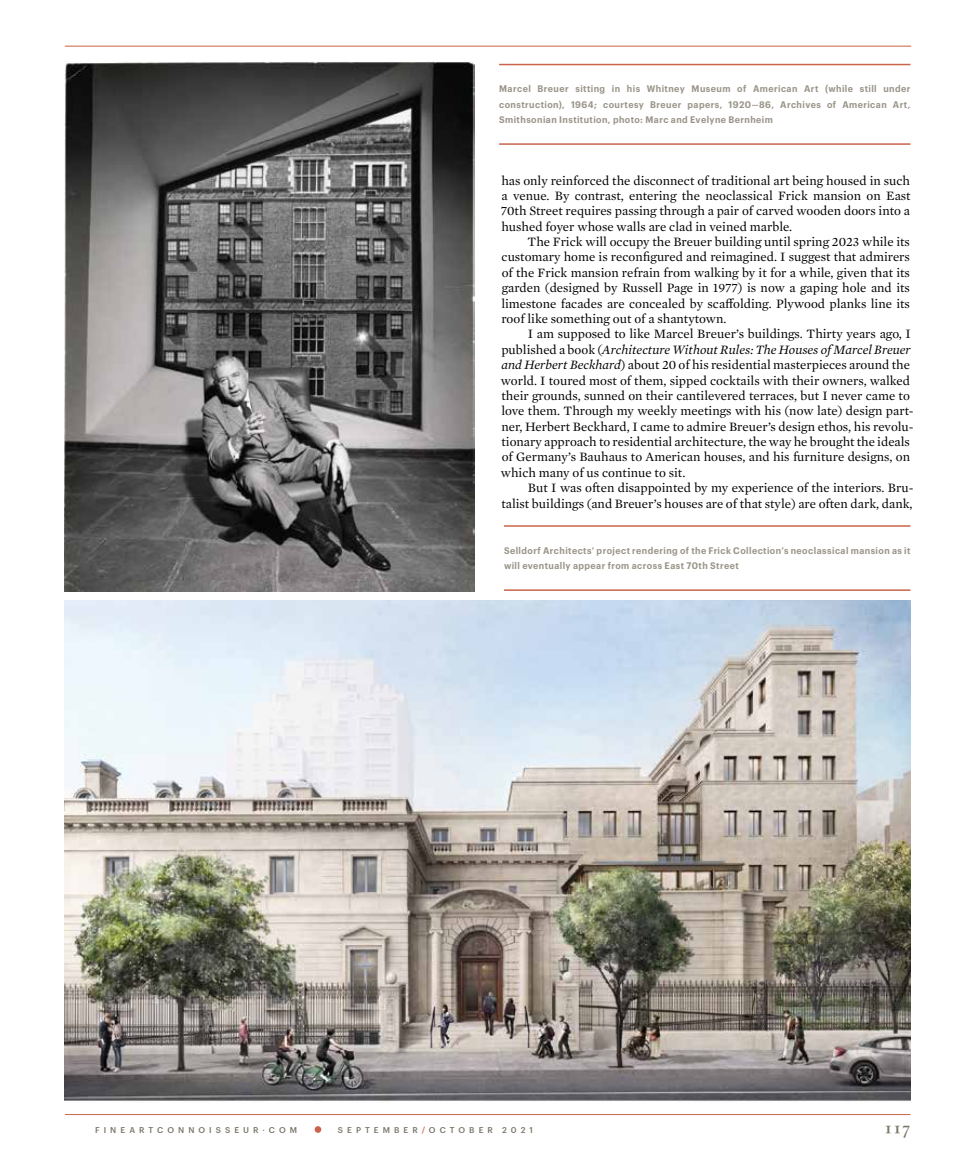
<style>
.page{position:relative;width:972px;height:1175px;background:#fff}
.page>*{position:absolute;margin:0;border:0;box-sizing:border-box;transform-origin:0 0}
.t1{font:700 16.5px "Caslon Classico";color:#7a7667}
.t2{font:13.05px/15.5px "Mercury Text G1";color:#000;text-align:justify}
.t3{font:600 9.3px/15.3px "Graphik Narrow";letter-spacing:.045em;color:#9a9589;text-align:justify}
.t4{font:500 8.25px "Graphik";letter-spacing:.49em;color:#7a7667}
.s1{font-style:italic}
.s2{color:#c9644a}
</style>
<div class="page">
<hr style="left:65px;top:1114px;width:845px;height:1px;background:#c9644a">
<svg style="left:315px;top:1126px;width:6px;height:6px"></svg>
<hr style="left:65px;top:46px;width:846px;height:1px;background:#c9644a">
<img style="left:65px;top:62px;width:409px;height:529px">
<img style="left:65px;top:600px;width:845px;height:501px">
<hr style="left:499px;top:64px;width:411px;height:1px;background:#c9644a">
<hr style="left:499px;top:143px;width:411px;height:2px;background:#c9644a">
<hr style="left:504px;top:525px;width:406px;height:2px;background:#c9644a">
<hr style="left:504px;top:589px;width:406px;height:2px;background:#c9644a">
<p class="t3" style="left:499px;top:81px;width:413px">Marcel Breuer sitting in his Whitney Museum of American Art (while still under construction), 1964; courtesy Breuer papers, 1920–86, Archives of American Art, Smithsonian Institution, photo: Marc and Evelyne Bernheim</p>
<p class="t2" style="left:501px;top:172px;width:411px">has only reinforced the disconnect of traditional art being housed in such a venue. By contrast, entering the neoclassical Frick mansion on East 70th Street requires passing through a pair of carved wooden doors into a hushed foyer whose walls are clad in veined marble.</p>
<p class="t2" style="left:501px;top:233px;width:410px;text-indent:26px">The Frick will occupy the Breuer building until spring 2023 while its customary home is reconfigured and reimagined. I suggest that admirers of the Frick mansion refrain from walking by it for a while, given that its garden (designed by Russell Page in 1977) is now a gaping hole and its limestone facades are concealed by scaffolding. Plywood planks line its roof like something out of a shantytown.</p>
<p class="t2" style="left:501px;top:326px;width:414px;text-align:left;text-indent:27px">I am supposed to like Marcel Breuer’s buildings. Thirty years ago, I published a book (<span class="s1">Architecture Without Rules: The Houses of Marcel Breuer and Herbert Beckhard</span>) about 20 of his residential masterpieces around the world. I toured most of them, sipped cocktails with their owners, walked their grounds, sunned on their cantilevered terraces, but I never came to love them. Through my weekly meetings with his (now late) design part&shy;ner, Herbert Beckhard, I came to admire Breuer’s design ethos, his revolu&shy;tionary approach to residential architecture, the way he brought the ideals of Germany’s Bauhaus to American houses, and his furniture designs, on which many of us continue to sit.</p>
<p class="t2" style="left:502px;top:479px;width:414px;text-align:right">But I was often disappointed by my experience of the interiors. Bru&shy;talist buildings (and Breuer’s houses are of that style) are often dark, dank,</p>
<p class="t3" style="left:504px;top:542px;width:408px">Selldorf Architects’ project rendering of the Frick Collection’s neoclassical mansion as it will eventually appear from across East 70th Street</p>
<p class="t4" style="left:95px;top:1124px;width:204px">FINEARTCONNOISSEUR·COM</p>
<p class="t4" style="left:338px;top:1124px;width:196px">SEPTEMBER<span class="s2">/</span>OCTOBER 2021</p>
<p class="t1" style="left:884px;top:1117px;width:28px">117</p>
</div>
